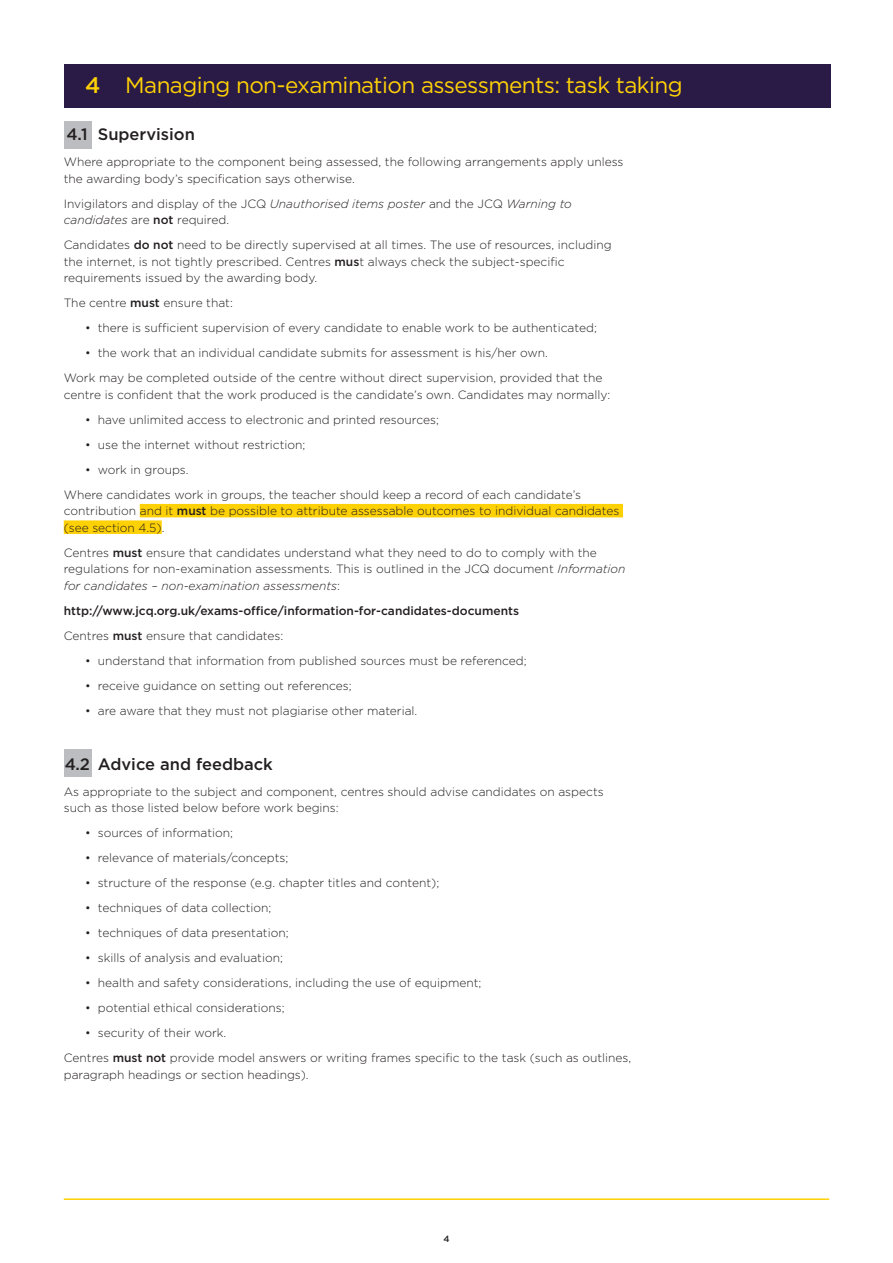
<style>
.page{position:relative;width:893px;height:1263px;background:#fff}
.page>*{position:absolute;margin:0;border:0;box-sizing:border-box;transform-origin:0 0}
.Heading_1_Bold{font:22.5px "Gotham";letter-spacing:-.025em;color:#fed105}
.NEW_LARGE_NUMBERS{font:500 16.5px "Gotham";color:#231f20}
.V3_MAIN_POINT{font:300 12px/16.5px "Gotham";color:#231f20}
.V3_MAIN_POINT-2{font:500 12px "Gotham";color:#231f20}
.Body_Copy{font:500 9px "Gotham";color:#231f20}
.s1{font-weight:500}
.s2{font-style:italic}
</style>
<div class="page">
<div style="left:64px;top:749px;width:27px;height:28px;background:#bcbdc0"></div>
<div style="left:64px;top:121px;width:27px;height:28px;background:#bcbdc0"></div>
<hr style="left:64px;top:1198px;width:765px;height:2px;background:#fed105">
<div style="left:64px;top:64px;width:767px;height:43px;background:#2a1b46"></div>
<div style="left:140px;top:504px;width:483px;height:13px;background:#fed105"></div>
<div style="left:64px;top:520px;width:98px;height:14px;background:#fed105"></div>
<p class="Heading_1_Bold" style="left:85px;top:73px;width:599px"><span class="s1">4</span> Managing non-examination assessments: task taking</p>
<p class="NEW_LARGE_NUMBERS" style="left:66px;top:125px;width:130px">4.1 Supervision</p>
<p class="V3_MAIN_POINT" style="left:64px;top:153px;width:561px">Where appropriate to the component being assessed, the following arrangements apply unless the awarding body’s specification says otherwise.</p>
<p class="V3_MAIN_POINT" style="left:64px;top:195px;width:510px">Invigilators and display of the JCQ <span class="s2">Unauthorised items poster</span> and the JCQ <span class="s2">Warning to candidates</span> are <span class="s1">not</span> required.</p>
<p class="V3_MAIN_POINT" style="left:64px;top:236px;width:549px">Candidates <span class="s1">do not</span> need to be directly supervised at all times. The use of resources, including the internet, is not tightly prescribed. Centres <span class="s1">mus</span>t always check the subject-specific requirements issued by the awarding body.</p>
<p class="V3_MAIN_POINT" style="left:64px;top:294px;width:171px">The centre <span class="s1">must</span> ensure that:</p>
<p class="V3_MAIN_POINT" style="left:85px;top:319px;width:513px">• there is sufficient supervision of every candidate to enable work to be authenticated;</p>
<p class="V3_MAIN_POINT" style="left:85px;top:344px;width:464px">• the work that an individual candidate submits for assessment is his/her own.</p>
<p class="V3_MAIN_POINT" style="left:64px;top:369px;width:548px">Work may be completed outside of the centre without direct supervision, provided that the centre is confident that the work produced is the candidate’s own. Candidates may normally:</p>
<p class="V3_MAIN_POINT" style="left:85px;top:411px;width:355px">• have unlimited access to electronic and printed resources;</p>
<p class="V3_MAIN_POINT" style="left:85px;top:436px;width:222px">• use the internet without restriction;</p>
<p class="V3_MAIN_POINT" style="left:85px;top:461px;width:105px">• work in groups.</p>
<p class="V3_MAIN_POINT" style="left:64px;top:486px;width:557px">Where candidates work in groups, the teacher should keep a record of each candidate’s contribution and it <span class="s1">must</span> be possible to attribute assessable outcomes to individual candidates (see section 4.5).</p>
<p class="V3_MAIN_POINT" style="left:64px;top:544px;width:563px">Centres <span class="s1">must</span> ensure that candidates understand what they need to do to comply with the regulations for non-examination assessments. This is outlined in the JCQ document <span class="s2">Information for candidates – non-examination assessments</span>:</p>
<p class="V3_MAIN_POINT-2" style="left:64px;top:604px;width:457px">http://www.jcq.org.uk/exams-office/information-for-candidates-documents</p>
<p class="V3_MAIN_POINT" style="left:64px;top:627px;width:221px">Centres <span class="s1">must</span> ensure that candidates:</p>
<p class="V3_MAIN_POINT" style="left:85px;top:652px;width:443px">• understand that information from published sources must be referenced;</p>
<p class="V3_MAIN_POINT" style="left:85px;top:677px;width:268px">• receive guidance on setting out references;</p>
<p class="V3_MAIN_POINT" style="left:85px;top:702px;width:334px">• are aware that they must not plagiarise other material.</p>
<p class="NEW_LARGE_NUMBERS" style="left:65px;top:755px;width:210px">4.2 Advice and feedback</p>
<p class="V3_MAIN_POINT" style="left:64px;top:783px;width:541px">As appropriate to the subject and component, centres should advise candidates on aspects such as those listed below before work begins:</p>
<p class="V3_MAIN_POINT" style="left:85px;top:825px;width:150px">• sources of information;</p>
<p class="V3_MAIN_POINT" style="left:85px;top:850px;width:205px">• relevance of materials/concepts;</p>
<p class="V3_MAIN_POINT" style="left:85px;top:875px;width:356px">• structure of the response (e.g. chapter titles and content);</p>
<p class="V3_MAIN_POINT" style="left:85px;top:900px;width:188px">• techniques of data collection;</p>
<p class="V3_MAIN_POINT" style="left:85px;top:925px;width:205px">• techniques of data presentation;</p>
<p class="V3_MAIN_POINT" style="left:85px;top:950px;width:199px">• skills of analysis and evaluation;</p>
<p class="V3_MAIN_POINT" style="left:85px;top:975px;width:398px">• health and safety considerations, including the use of equipment;</p>
<p class="V3_MAIN_POINT" style="left:85px;top:1000px;width:201px">• potential ethical considerations;</p>
<p class="V3_MAIN_POINT" style="left:85px;top:1025px;width:143px">• security of their work.</p>
<p class="V3_MAIN_POINT" style="left:64px;top:1050px;width:569px">Centres <span class="s1">must not</span> provide model answers or writing frames specific to the task (such as outlines, paragraph headings or section headings).</p>
<p class="Body_Copy" style="left:443px;top:1233px;width:8px">4</p>
</div>
